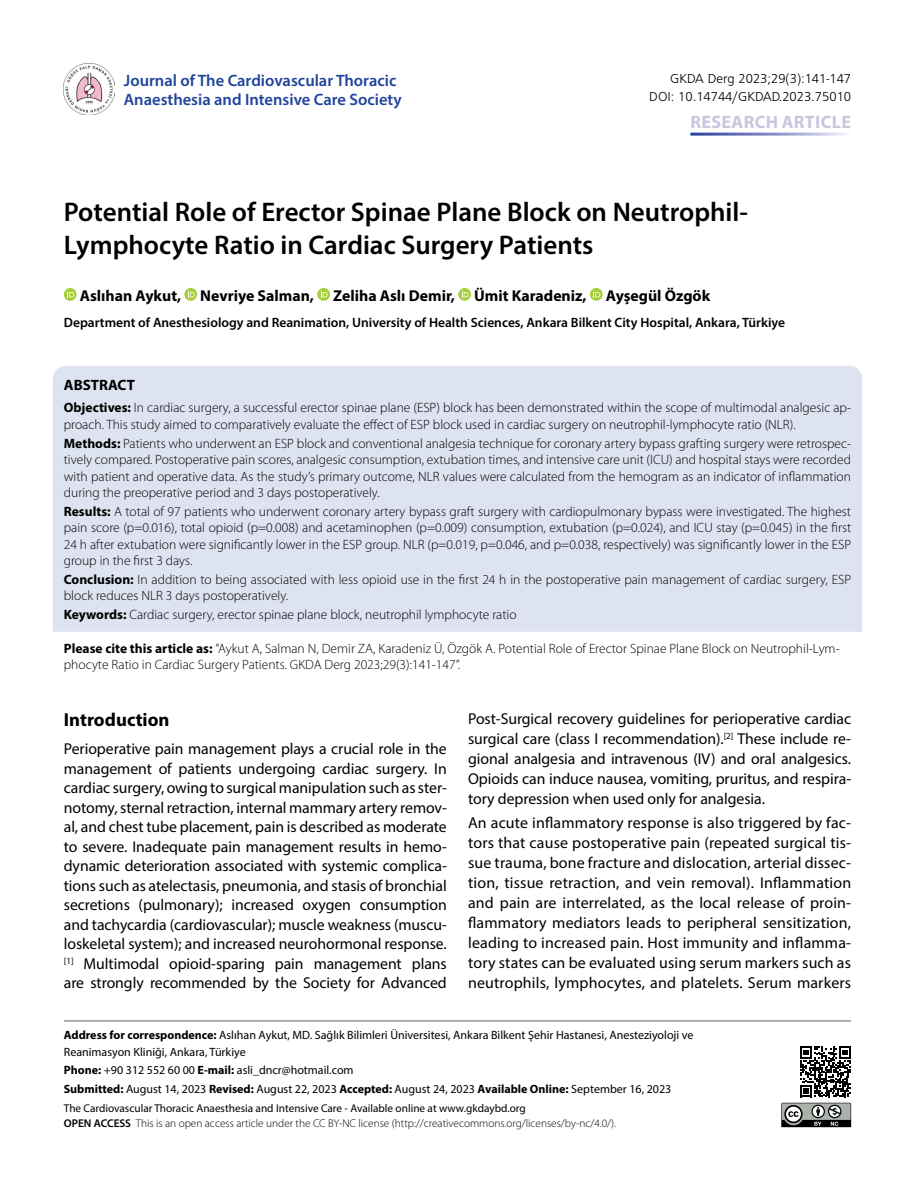
<style>
.page{position:relative;width:915px;height:1191px;background:#fff}
.page>*{position:absolute;margin:0;border:0;box-sizing:border-box;transform-origin:0 0}
.t1{font:600 27px/32.4px "Myriad Pro";color:#000}
.t2{font:700 18.75px "Myriad Pro";color:#000}
.t3{font:700 18px "Myriad Pro";letter-spacing:.02em;color:#c8c7df}
.t4{font:600 16.5px/19.5px "Myriad Pro";color:#20449c}
.t5{font:15.75px/19.5px "Myriad Pro";letter-spacing:-.005em;color:#000;text-align:justify}
.t6{font:700 15.75px "Myriad Pro";color:#000}
.t7{font:700 15px "Myriad Pro";color:#000}
.t8{font:300 13.5px/16.5px "Myriad Pro";color:#000}
.t9{font:600 13.5px "Myriad Pro";color:#000}
.t10{font:13.5px/18px "Frugal Normal Tr";color:#000;text-align:right}
.t11{font:12px/16.5px "Myriad Pro";color:#000}
.t12{font:300 11.25px/15.6px "Myriad Pro";color:#000}
.s1{font-weight:700}
.s2{font-weight:400}
.s3{font-weight:600}
</style>
<div class="page">
<div style="left:53px;top:365px;width:809px;height:267px;background:#dde3f0"></div>
<svg style="left:64px;top:288px;width:13px;height:13px"></svg>
<svg style="left:67px;top:290px;width:7px;height:7px"></svg>
<svg style="left:184px;top:288px;width:13px;height:13px"></svg>
<svg style="left:188px;top:290px;width:7px;height:7px"></svg>
<svg style="left:317px;top:288px;width:13px;height:13px"></svg>
<svg style="left:320px;top:290px;width:7px;height:7px"></svg>
<svg style="left:458px;top:288px;width:13px;height:13px"></svg>
<svg style="left:461px;top:290px;width:7px;height:7px"></svg>
<svg style="left:589px;top:288px;width:13px;height:13px"></svg>
<svg style="left:593px;top:290px;width:7px;height:7px"></svg>
<hr style="left:64px;top:1020px;width:786px;height:1px;background:#939598">
<img style="left:64px;top:64px;width:51px;height:51px">
<svg style="left:781px;top:1046px;width:71px;height:82px"></svg>
<p class="t4" style="left:124px;top:70px;width:279px">Journal of The Cardiovascular Thoracic<br>Anaesthesia and Intensive Care Society</p>
<p class="t10" style="left:649px;top:69px;width:203px">GKDA Derg 2023;29(3):141-147<br>DOI: 10.14744/GKDAD.2023.75010</p>
<h3 class="t3" style="left:690px;top:111px;width:162px">RESEARCH ARTICLE</h3>
<h1 class="t1" style="left:64px;top:195px;width:685px">Potential Role of Erector Spinae Plane Block on Neutrophil-<br>Lymphocyte Ratio in Cardiac Surgery Patients</h1>
<p class="t6" style="left:80px;top:285px;width:631px">Aslıhan Aykut, Nevriye Salman, Zeliha Aslı Demir, Ümit Karadeniz, Ayşegül Özgök</p>
<p class="t9" style="left:64px;top:314px;width:722px">Department of Anesthesiology and Reanimation, University of Health Sciences, Ankara Bilkent City Hospital, Ankara, Türkiye</p>
<p class="t7" style="left:64px;top:375px;width:73px">ABSTRACT</p>
<p class="t8" style="left:64px;top:400px;width:788px"><span class="s1">Objectives:</span> In cardiac surgery, a successful erector spinae plane (ESP) block has been demonstrated within the scope of multimodal analgesic ap&shy;proach. This study aimed to comparatively evaluate the effect of ESP block used in cardiac surgery on neutrophil-lymphocyte ratio (NLR).</p>
<p class="t8" style="left:64px;top:435px;width:788px;text-align:justify"><span class="s1">Methods:</span> Patients who underwent an ESP block and conventional analgesia technique for coronary artery bypass grafting surgery were retrospec&shy;tively compared. Postoperative pain scores, analgesic consumption, extubation times, and intensive care unit (ICU) and hospital stays were recorded with patient and operative data. As the study’s primary outcome, NLR values were calculated from the hemogram as an indicator of inflammation during the preoperative period and 3 days postoperatively.</p>
<p class="t8" style="left:64px;top:503px;width:788px;text-align:justify"><span class="s1">Results:</span> A total of 97 patients who underwent coronary artery bypass graft surgery with cardiopulmonary bypass were investigated. The highest pain score (p=0.016), total opioid (p=0.008) and acetaminophen (p=0.009) consumption, extubation (p=0.024), and ICU stay (p=0.045) in the first 24 h after extubation were significantly lower in the ESP group. NLR (p=0.019, p=0.046, and p=0.038, respectively) was significantly lower in the ESP group in the first 3 days.</p>
<p class="t8" style="left:64px;top:571px;width:788px"><span class="s1">Conclusion:</span> In addition to being associated with less opioid use in the first 24 h in the postoperative pain management of cardiac surgery, ESP block reduces NLR 3 days postoperatively.</p>
<p class="t8" style="left:64px;top:606px;width:454px"><span class="s1">Keywords:</span> Cardiac surgery, erector spinae plane block, neutrophil lymphocyte ratio</p>
<p class="t8" style="left:64px;top:640px;width:777px"><span class="s1">Please cite this article as:</span> ”Aykut A, Salman N, Demir ZA, Karadeniz Ü, Özgök A. Potential Role of Erector Spinae Plane Block on Neutrophil-Lym&shy;phocyte Ratio in Cardiac Surgery Patients. GKDA Derg 2023;29(3):141-147”.</p>
<h2 class="t2" style="left:64px;top:707px;width:107px">Introduction</h2>
<p class="t5" style="left:64px;top:739px;width:384px">Perioperative pain management plays a crucial role in the management of patients undergoing cardiac surgery. In cardiac surgery, owing to surgical manipulation such as ster&shy;notomy, sternal retraction, internal mammary artery remov&shy;al, and chest tube placement, pain is described as moderate to severe. Inadequate pain management results in hemo&shy;dynamic deterioration associated with systemic complica&shy;tions such as atelectasis, pneumonia, and stasis of bronchial secretions (pulmonary); increased oxygen consumption and tachycardia (cardiovascular); muscle weakness (muscu&shy;loskeletal system); and increased neurohormonal response. <sup>[1]</sup> Multimodal opioid-sparing pain management plans are strongly recommended by the Society for Advanced</p>
<p class="t5" style="left:468px;top:708px;width:384px;line-height:20px">Post-Surgical recovery guidelines for perioperative cardiac surgical care (class I recommendation).<sup>[2]</sup> These include re&shy;gional analgesia and intravenous (IV) and oral analgesics.<br>Opioids can induce nausea, vomiting, pruritus, and respira&shy;tory depression when used only for analgesia.</p>
<p class="t5" style="left:468px;top:812px;width:384px;line-height:20px">An acute inflammatory response is also triggered by fac&shy;tors that cause postoperative pain (repeated surgical tis&shy;sue trauma, bone fracture and dislocation, arterial dissec&shy;tion, tissue retraction, and vein removal). Inflammation and pain are interrelated, as the local release of proin&shy;flammatory mediators leads to peripheral sensitization, leading to increased pain. Host immunity and inflamma&shy;tory states can be evaluated using serum markers such as neutrophils, lymphocytes, and platelets. Serum markers</p>
<p class="t11" style="left:64px;top:1026px;width:631px"><span class="s1">Address for correspondence:</span> Aslıhan Aykut, MD. Sağlık Bilimleri Üniversitesi, Ankara Bilkent Şehir Hastanesi, Anesteziyoloji ve<br>Reanimasyon Kliniği, Ankara, Türkiye</p>
<p class="t11" style="left:64px;top:1060px;width:609px;line-height:18.6px"><span class="s1">Phone:</span> +90 312 552 60 00 <span class="s1">E-mail:</span> asli_dncr@hotmail.com<br><span class="s1">Submitted:</span> August 14, 2023 <span class="s1">Revised:</span> August 22, 2023 <span class="s1">Accepted:</span> August 24, 2023 <span class="s1">Available Online:</span> September 16, 2023</p>
<p class="t12" style="left:64px;top:1100px;width:553px"><span class="s2">The Cardiovascular Thoracic Anaesthesia and Intensive Care - Available online at www.gkdaybd.org<br></span><span class="s3">OPEN ACCESS</span> This is an open access article under the CC BY-NC license (http://creativecommons.org/licenses/by-nc/4.0/).</p>
</div>
